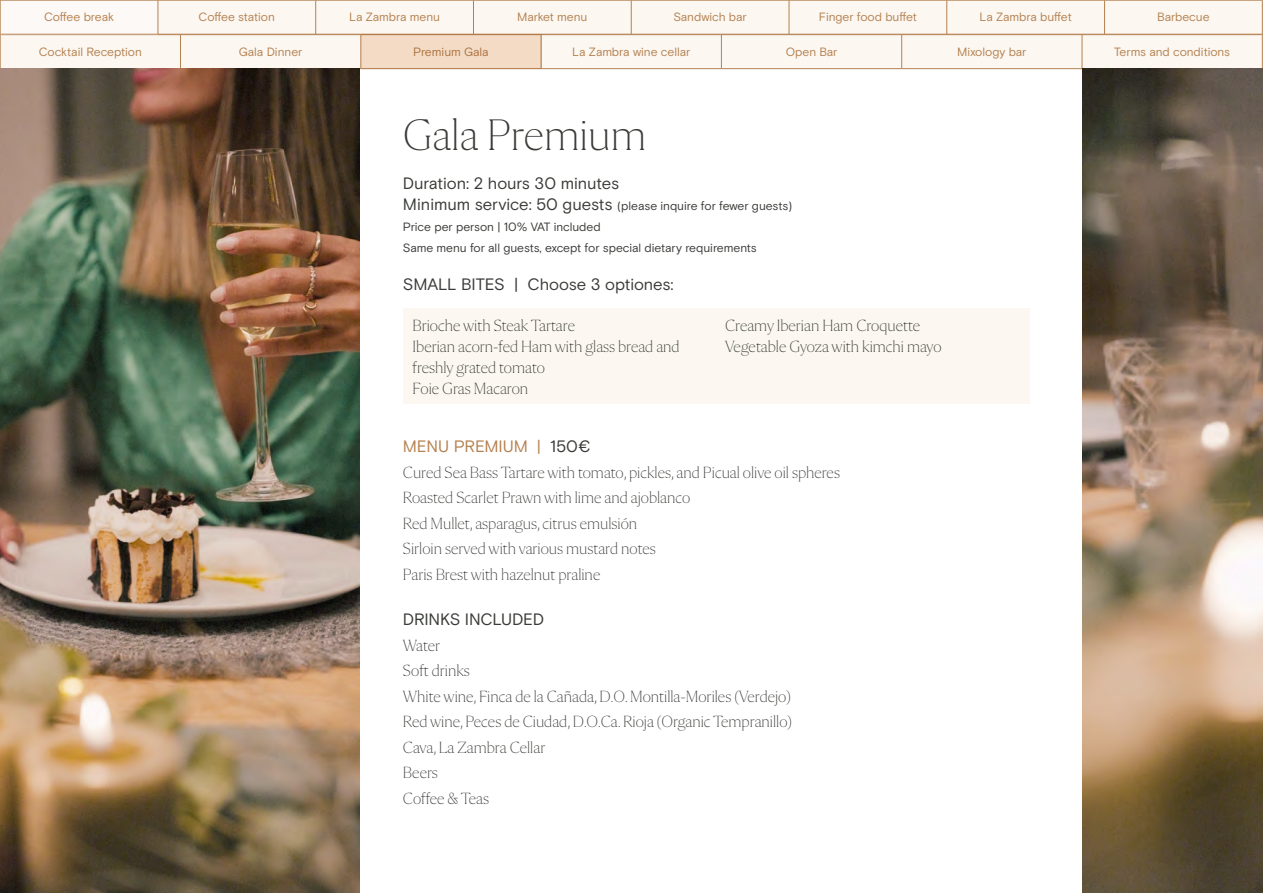
<style>
.page{position:relative;width:1263px;height:893px;background:#fff}
.page>*{position:absolute;margin:0;border:0;box-sizing:border-box;transform-origin:0 0}
.t1{font:200 45px "Flecha M";color:#383b36}
.t2{font:200 16.5px/25.5px "Flecha M";color:#383b36}
.t3{font:16.5px "Basis Grotesque";letter-spacing:-.01em;color:#383b36}
.t4{font:16.5px "Basis Grotesque";letter-spacing:-.01em;color:#b48150}
.t5{font:12px "Basis Grotesque";letter-spacing:-.01em;color:#b48150}
.t6{font:12px/21px "Basis Grotesque";letter-spacing:-.005em;color:#383b36}
.s1{font-size:16.5px}
.s2{color:#383b36}
</style>
<div class="page">
<hr style="left:1262px;top:35px;width:1px;height:33px;background:#b48150">
<div style="left:0;top:1px;width:1262px;height:68px;background:#fcf7f1"></div>
<hr style="left:0;top:0;width:158px;height:1px;background:#b48150">
<hr style="left:0;top:0;width:1px;height:34px;background:#b48150">
<hr style="left:158px;top:0;width:158px;height:1px;background:#b48150">
<hr style="left:158px;top:0;width:1px;height:34px;background:#b48150">
<hr style="left:316px;top:0;width:157px;height:1px;background:#b48150">
<hr style="left:315px;top:0;width:1px;height:34px;background:#b48150">
<hr style="left:473px;top:0;width:158px;height:1px;background:#b48150">
<hr style="left:473px;top:0;width:1px;height:34px;background:#b48150">
<hr style="left:631px;top:0;width:158px;height:1px;background:#b48150">
<hr style="left:631px;top:0;width:1px;height:34px;background:#b48150">
<hr style="left:789px;top:0;width:158px;height:1px;background:#b48150">
<hr style="left:789px;top:0;width:1px;height:34px;background:#b48150">
<hr style="left:947px;top:0;width:157px;height:1px;background:#b48150">
<hr style="left:946px;top:0;width:1px;height:34px;background:#b48150">
<hr style="left:1104px;top:0;width:158px;height:1px;background:#b48150">
<hr style="left:1104px;top:0;width:1px;height:34px;background:#b48150">
<hr style="left:1262px;top:0;width:1px;height:34px;background:#b48150">
<hr style="left:0;top:34px;width:158px;height:1px;background:#b48150">
<hr style="left:158px;top:34px;width:158px;height:1px;background:#b48150">
<hr style="left:316px;top:34px;width:157px;height:1px;background:#b48150">
<hr style="left:473px;top:34px;width:158px;height:1px;background:#b48150">
<hr style="left:631px;top:34px;width:158px;height:1px;background:#b48150">
<hr style="left:789px;top:34px;width:158px;height:1px;background:#b48150">
<hr style="left:947px;top:34px;width:157px;height:1px;background:#b48150">
<hr style="left:1104px;top:34px;width:158px;height:1px;background:#b48150">
<img style="left:0;top:69px;width:359px;height:824px">
<img style="left:1082px;top:69px;width:181px;height:824px">
<div style="left:403px;top:308px;width:626px;height:96px;background:#fcf7f1"></div>
<div style="left:361px;top:34px;width:180px;height:35px;background:#f3dbc5"></div>
<p class="t5" style="left:44px;top:10px;width:71px">Coffee break</p>
<p class="t5" style="left:199px;top:10px;width:78px">Coffee station</p>
<p class="t5" style="left:349px;top:10px;width:92px">La Zambra menu</p>
<p class="t5" style="left:517px;top:10px;width:72px">Market menu</p>
<p class="t5" style="left:673px;top:10px;width:75px">Sandwich bar</p>
<p class="t5" style="left:819px;top:10px;width:100px">Finger food buffet</p>
<p class="t5" style="left:979px;top:10px;width:94px">La Zambra buffet</p>
<p class="t5" style="left:1157px;top:10px;width:54px">Barbecue</p>
<p class="t5" style="left:39px;top:45px;width:105px">Cocktail Reception</p>
<p class="t5" style="left:239px;top:45px;width:65px">Gala Dinner</p>
<p class="t5" style="left:413px;top:45px;width:77px">Premium Gala</p>
<p class="t5" style="left:572px;top:45px;width:120px">La Zambra wine cellar</p>
<p class="t5" style="left:786px;top:45px;width:53px">Open Bar</p>
<p class="t5" style="left:957px;top:45px;width:71px">Mixology bar</p>
<p class="t5" style="left:1114px;top:45px;width:117px">Terms and conditions</p>
<h1 class="t1" style="left:403px;top:110px;width:245px">Gala Premium</h1>
<p class="t3" style="left:403px;top:173px;width:218px">Duration: 2 hours 30 minutes</p>
<p class="t6" style="left:403px;top:195px;width:391px"><span class="s1">Minimum service: 50 guests</span> (please inquire for fewer guests)<br>Price per person | 10% VAT included<br>Same menu for all guests, except for special dietary requirements</p>
<p class="t3" style="left:403px;top:275px;width:272px">SMALL BITES | Choose 3 optiones:</p>
<p class="t2" style="left:412px;top:315px;width:269px;line-height:21px">Brioche with Steak Tartare<br>Iberian acorn-fed Ham with glass bread and freshly grated tomato<br>Foie Gras Macaron</p>
<p class="t2" style="left:725px;top:315px;width:218px;line-height:21px">Creamy Iberian Ham Croquette<br>Vegetable Gyoza with kimchi mayo</p>
<p class="t4" style="left:403px;top:437px;width:189px">MENU PREMIUM | <span class="s2">150€</span></p>
<p class="t2" style="left:403px;top:460px;width:439px">Cured Sea Bass Tartare with tomato, pickles, and Picual olive oil spheres Roasted Scarlet Prawn with lime and ajoblanco<br>Red Mullet, asparagus, citrus emulsión<br>Sirloin served with various mustard notes<br>Paris Brest with hazelnut praline</p>
<p class="t3" style="left:403px;top:610px;width:143px">DRINKS INCLUDED</p>
<p class="t2" style="left:403px;top:632px;width:391px">Water<br>Soft drinks<br>White wine, Finca de la Cañada, D.O. Montilla-Moriles (Verdejo)<br>Red wine, Peces de Ciudad, D.O.Ca. Rioja (Organic Tempranillo)<br>Cava, La Zambra Cellar<br>Beers<br>Coffee &amp; Teas</p>
</div>
